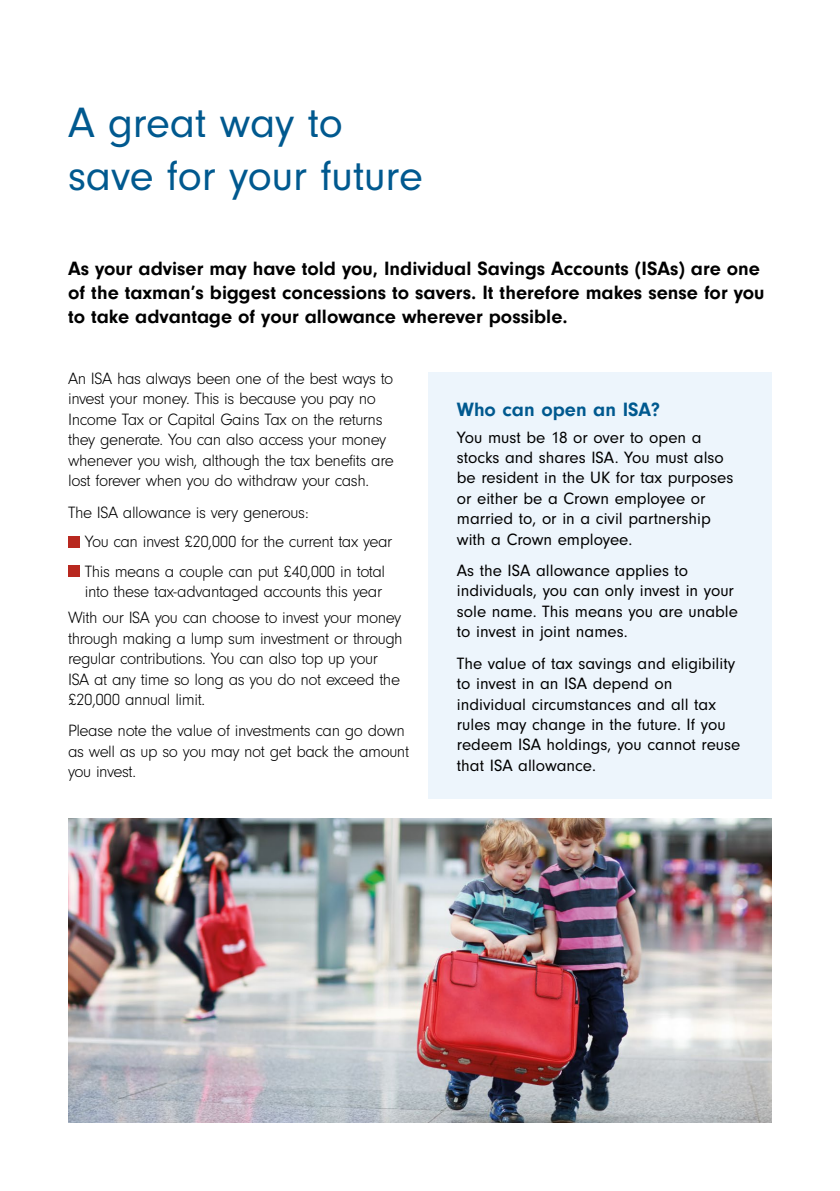
<style>
.page{position:relative;width:840px;height:1191px;background:#fff}
.page>*{position:absolute;margin:0;border:0;box-sizing:border-box;transform-origin:0 0}
.t1{font:44px/52.8px "Neuzeit Gro";letter-spacing:-.005em;color:#00598f}
.t2{font:700 20px/24px "Neuzeit Grotesk T";color:#000}
.t3{font:700 20px "Neuzeit Grotesk T";color:#00598f}
.t4{font:300 17px/20.4px "Neuzeit Gro";letter-spacing:-.025em;color:#000}
.t5{font:17px/20.4px "Neuzeit Grotesk T";color:#000}
</style>
<div class="page">
<div style="left:68px;top:536px;width:11px;height:11px;background:#b8281f"></div>
<div style="left:68px;top:565px;width:11px;height:12px;background:#b8281f"></div>
<div style="left:428px;top:373px;width:343px;height:426px;background:#edf5fc"></div>
<img style="left:68px;top:818px;width:703px;height:305px">
<h1 class="t1" style="left:68px;top:97px;width:356px">A great way to save for your future</h1>
<p class="t2" style="left:68px;top:257px;width:697px">As your adviser may have told you, Individual Savings Accounts (ISAs) are one of the taxman’s biggest concessions to savers. It therefore makes sense for you to take advantage of your allowance wherever possible.</p>
<p class="t4" style="left:68px;top:369px;width:327px">An ISA has always been one of the best ways to invest your money. This is because you pay no Income Tax or Capital Gains Tax on the returns they generate. You can also access your money whenever you wish, although the tax benefits are lost forever when you do withdraw your cash.</p>
<p class="t4" style="left:85px;top:497px;width:309px;line-height:29.6px;text-indent:-17px">The ISA allowance is very generous:<br>You can invest £20,000 for the current tax year<br>This means a couple can put £40,000 in total</p>
<p class="t4" style="left:68px;top:579px;width:334px;line-height:26px;text-align:center">into these tax-advantaged accounts this year<br>With our ISA you can choose to invest your money</p>
<p class="t4" style="left:68px;top:628px;width:336px">through making a lump sum investment or through regular contributions. You can also top up your ISA at any time so long as you do not exceed the £20,000 annual limit.</p>
<p class="t4" style="left:68px;top:721px;width:342px">Please note the value of investments can go down as well as up so you may not get back the amount you invest.</p>
<p class="t3" style="left:456px;top:399px;width:205px">Who can open an ISA?</p>
<p class="t5" style="left:456px;top:427px;width:278px">You must be 18 or over to open a stocks and shares ISA. You must also be resident in the UK for tax purposes or either be a Crown employee or married to, or in a civil partnership with a Crown employee.</p>
<p class="t5" style="left:456px;top:560px;width:282px">As the ISA allowance applies to individuals, you can only invest in your sole name. This means you are unable to invest in joint names.</p>
<p class="t5" style="left:456px;top:653px;width:285px">The value of tax savings and eligibility to invest in an ISA depend on individual circumstances and all tax rules may change in the future. If you redeem ISA holdings, you cannot reuse that ISA allowance.</p>
</div>
